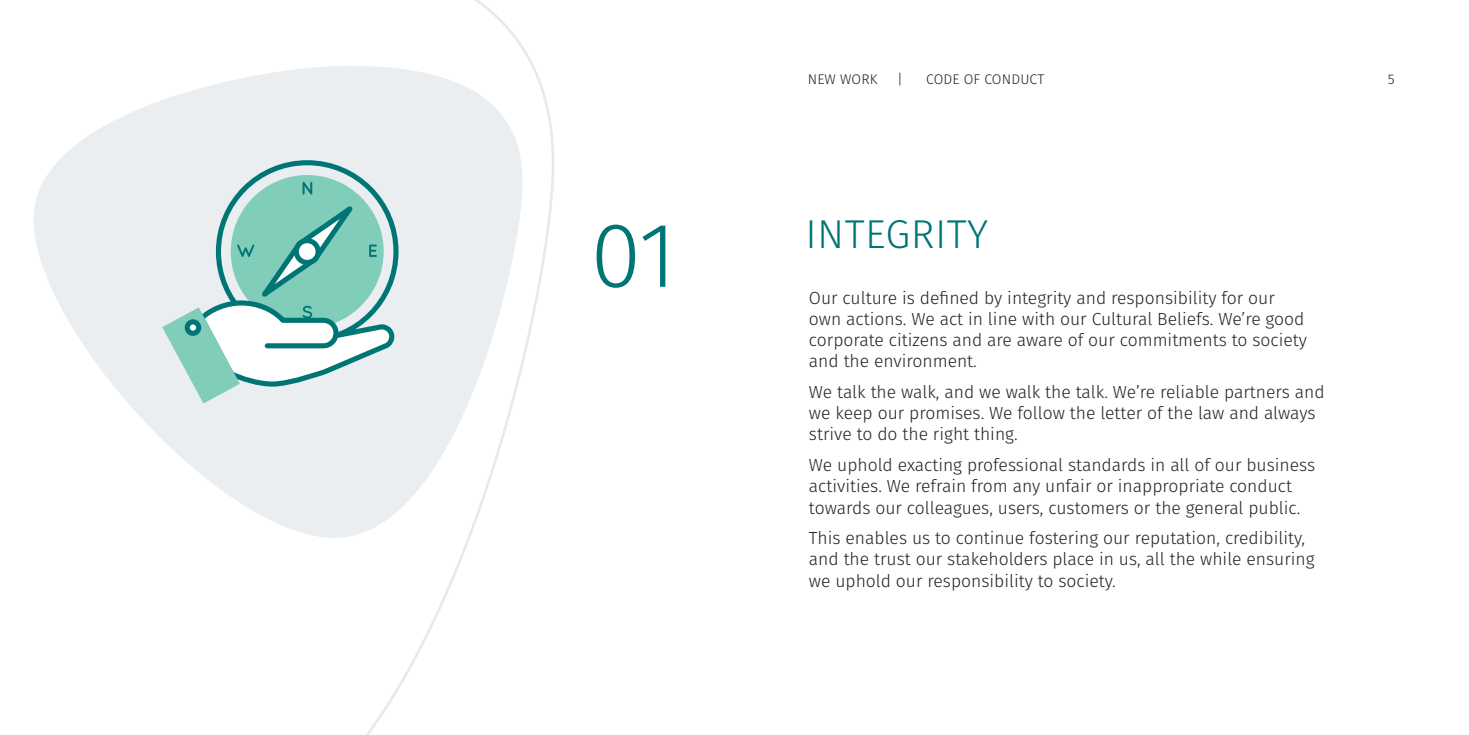
<style>
.page{position:relative;width:1469px;height:735px;background:#fff}
.page>*{position:absolute;margin:0;border:0;box-sizing:border-box;transform-origin:0 0}
.t1{font:300 91.88px "Fira Sans";color:#007575}
.t2{font:300 40.25px "Fira Sans";letter-spacing:.01em;color:#007575}
.t3{font:300 17.5px/21px "Fira Sans";color:#231f20}
.t4{font:300 14px "Fira Sans";letter-spacing:.01em;color:#231f20}
</style>
<div class="page">
<svg style="left:326px;top:0;width:228px;height:734px"></svg>
<svg style="left:33px;top:66px;width:489px;height:471px;fill:#eaeef0"></svg>
<div style="left:231px;top:175px;width:153px;height:153px;background:#80cdb9;border-radius:50%"></div>
<svg style="left:302px;top:182px;width:10px;height:12px"></svg>
<svg style="left:162px;top:202px;width:237px;height:201px"></svg>
<p class="t4" style="left:807px;top:69px;width:71px">NEW WORK</p>
<p class="t4" style="left:897px;top:69px;width:7px">|</p>
<p class="t4" style="left:926px;top:69px;width:119px">CODE OF CONDUCT</p>
<p class="t4" style="left:1387px;top:69px;width:8px">5</p>
<h1 class="t1" style="left:590px;top:189px;width:87px">01</h1>
<h2 class="t2" style="left:805px;top:205px;width:184px">INTEGRITY</h2>
<p class="t3" style="left:809px;top:287px;width:499px">Our culture is defined by integrity and responsibility for our own actions. We act in line with our Cultural Beliefs. We’re good corporate citizens and are aware of our commitments to society and the environment.</p>
<p class="t3" style="left:809px;top:381px;width:517px">We talk the walk, and we walk the talk. We’re reliable partners and we keep our promises. We follow the letter of the law and always strive to do the right thing.</p>
<p class="t3" style="left:809px;top:454px;width:508px">We uphold exacting professional standards in all of our business activities. We refrain from any unfair or inappropriate conduct towards our colleagues, users, customers or the general public.</p>
<p class="t3" style="left:809px;top:527px;width:507px">This enables us to continue fostering our reputation, credibility, and the trust our stakeholders place in us, all the while ensuring we uphold our responsibility to society.</p>
</div>
